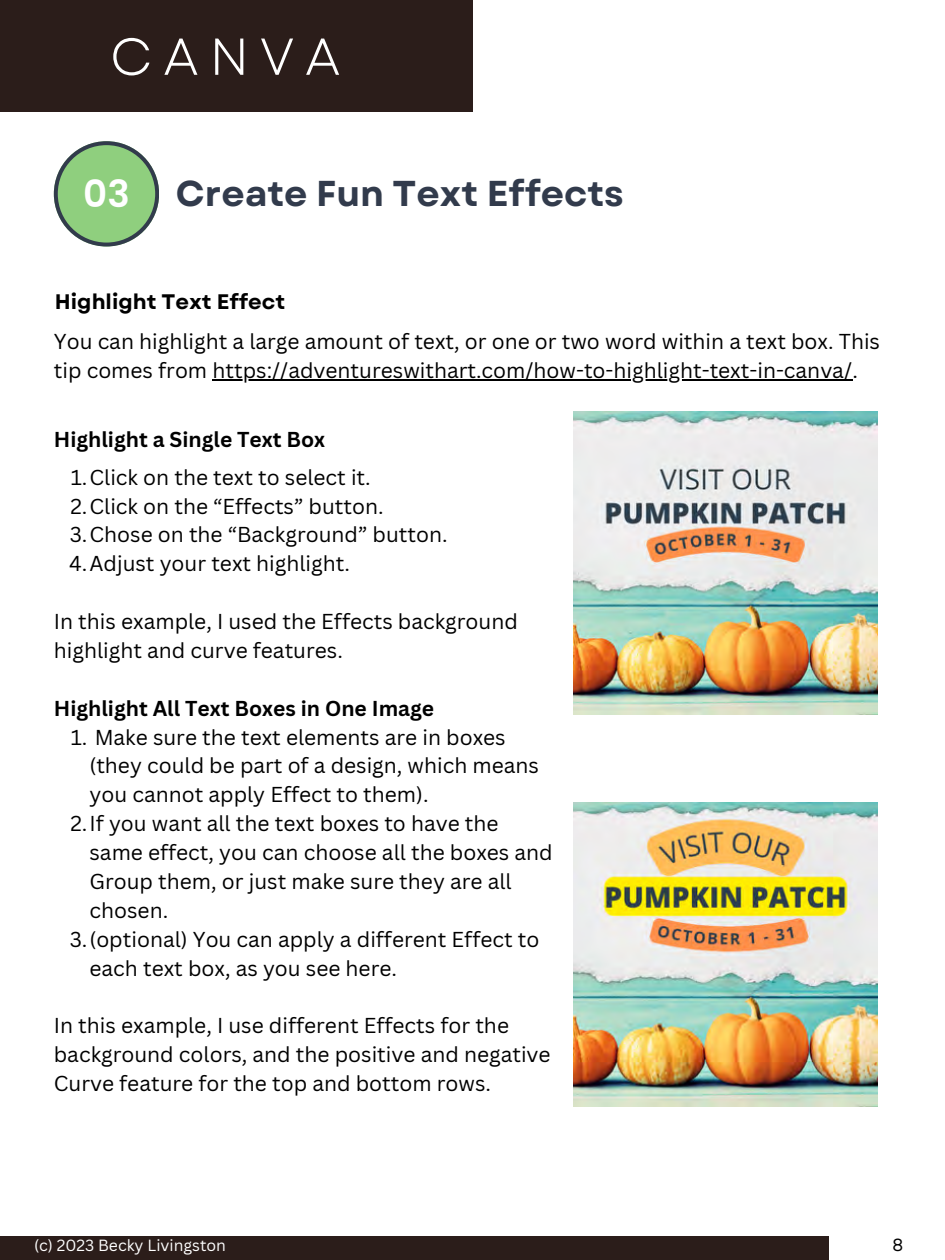
<style>
.page{position:relative;width:945px;height:1260px;background:#fff}
.page>*{position:absolute;margin:0;border:0;box-sizing:border-box;transform-origin:0 0}
.t1{font:51.8px "Garet";letter-spacing:.205em;color:#fff}
.t2{font:600 37.45px "Poppins";color:#fff}
.t3{font:700 35.88px "Garet";color:#323b4c}
.t4{font:21px/28.9px "Canva Sans";color:#000}
.t5{font:700 21px "Canva Sans";color:#000}
.t6{font:700 21px "Garet";color:#000}
.t7{font:17.5px "Garet";color:#000}
.t8{font:15.75px "Canva Sans";color:#fff}
</style>
<div class="page">
<svg style="left:54px;top:141px;width:105px;height:105px"></svg>
<div style="left:0;top:0;width:472px;height:111px;background:#2b1d1a"></div>
<div style="left:0;top:1237px;width:829px;height:23px;background:#2b1d1a"></div>
<img style="left:574px;top:411px;width:303px;height:304px">
<img style="left:574px;top:803px;width:303px;height:303px">
<hr style="left:212px;top:379px;width:641px;height:1px;background:#000">
<p class="t1" style="left:110px;top:19px;width:232px">CANVA</p>
<p class="t2" style="left:83px;top:168px;width:48px">03</p>
<p class="t3" style="left:176px;top:168px;width:450px">Create Fun Text Effects</p>
<p class="t6" style="left:55px;top:286px;width:232px">Highlight Text Effect</p>
<p class="t4" style="left:54px;top:326px;width:828px">You can highlight a large amount of text, or one or two word within a text box. This tip comes from https://adventureswithart.com/how-to-highlight-text-in-canva/.</p>
<p class="t5" style="left:54px;top:424px;width:273px">Highlight a Single Text Box</p>
<p class="t4" style="left:71px;top:462px;width:302px">1.Click on the text to select it.</p>
<p class="t4" style="left:70px;top:491px;width:315px">2.Click on the “Effects” button.</p>
<p class="t4" style="left:70px;top:520px;width:379px">3.Chose on the “Background” button.</p>
<p class="t4" style="left:69px;top:549px;width:282px">4.Adjust your text highlight.</p>
<p class="t4" style="left:54px;top:606px;width:466px">In this example, I used the Effects background highlight and curve features.</p>
<p class="t5" style="left:54px;top:693px;width:382px">Highlight All Text Boxes in One Image</p>
<p class="t4" style="left:90px;top:722px;width:451px;text-indent:-19px">1. Make sure the text elements are in boxes (they could be part of a design, which means you cannot apply Effect to them).</p>
<p class="t4" style="left:90px;top:809px;width:465px;text-indent:-19px">2.If you want all the text boxes to have the same effect, you can choose all the boxes and Group them, or just make sure they are all chosen.</p>
<p class="t4" style="left:90px;top:924px;width:451px;text-indent:-20px">3.(optional) You can apply a different Effect to each text box, as you see here.</p>
<p class="t4" style="left:54px;top:1011px;width:498px">In this example, I use different Effects for the background colors, and the positive and negative<br>Curve feature for the top and bottom rows.</p>
<p class="t8" style="left:34px;top:1234px;width:193px">(c) 2023 Becky Livingston</p>
<p class="t7" style="left:892px;top:1232px;width:12px">8</p>
</div>
